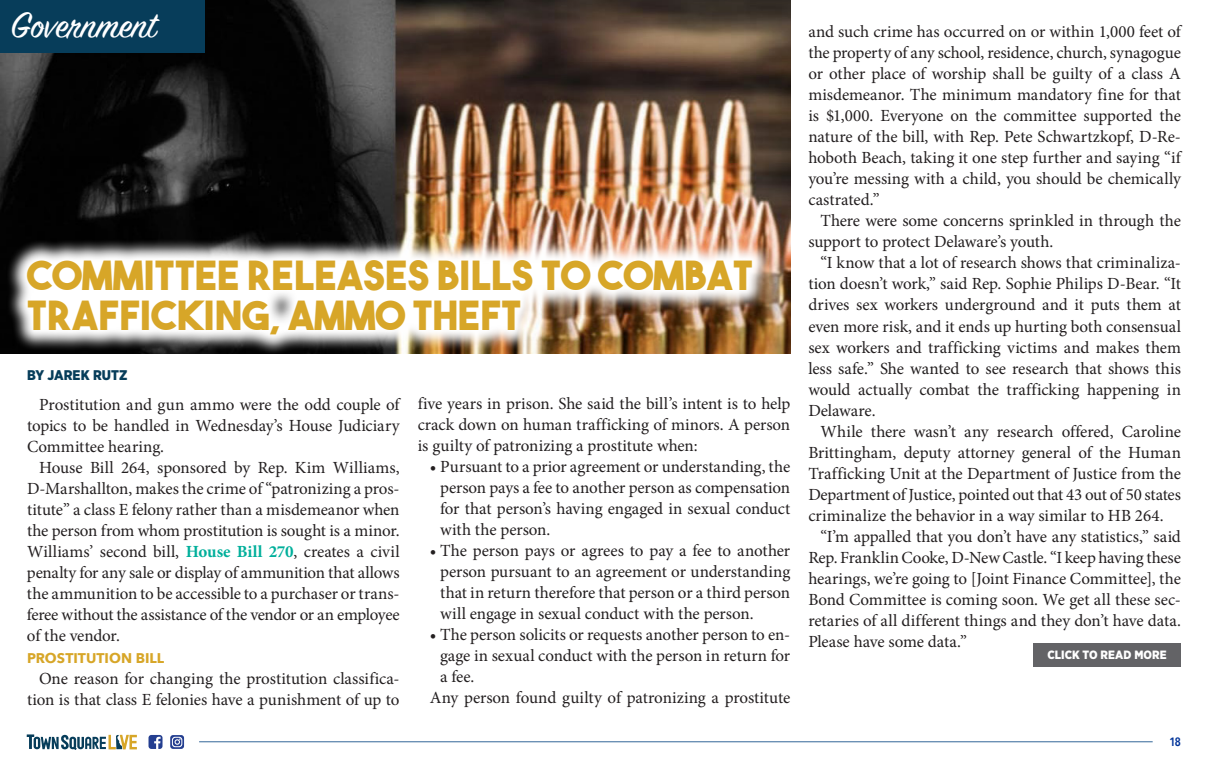
<style>
.page{position:relative;width:1208px;height:769px;background:#fff}
.page>*{position:absolute;margin:0;border:0;box-sizing:border-box;transform-origin:0 0}
.t1{font:40px/40px "The Bold Font";letter-spacing:.01em;color:#d7a628}
.t2{font:40px "Sign Painter House Script";color:#fff}
.body_copy{font:17px/21px "Minion Pro";letter-spacing:-.005em;color:#231f20;text-align:justify}
.t3{font:700 14px "Avenir Next";color:#d7a628}
.t4{font:900 14px "Gotham Narrow";color:#073d5a}
.t5{font:900 12px "Gotham Narrow";letter-spacing:.005em;color:#fff}
.t6{font:600 12px "Avenir Next Condensed";color:#039}
.s1{font-weight:700;color:#00af9b}
</style>
<div class="page">
<img style="left:0;top:0;width:790px;height:354px">
<hr style="left:199px;top:740px;width:953px;height:1px;background:#369">
<svg style="left:148px;top:735px;width:14px;height:13px"></svg>
<svg style="left:170px;top:735px;width:14px;height:13px"></svg>
<svg style="left:27px;top:734px;width:110px;height:15px"></svg>
<div style="left:0;top:0;width:204px;height:52px;background:#073d5a"></div>
<img style="left:6px;top:238px;width:767px;height:116px">
<div style="left:1033px;top:643px;width:147px;height:23px;background:#636366"></div>
<p class="t2" style="left:11px;top:0;width:147px">Government</p>
<p class="t1" style="left:27px;top:254px;width:727px">COMMITTEE RELEASES BILLS TO COMBAT<br>TRAFFICKING, AMMO THEFT</p>
<p class="t4" style="left:27px;top:366px;width:102px">BY JAREK RUTZ</p>
<p class="body_copy" style="left:27px;top:394px;width:374px;text-indent:12px">Prostitution and gun ammo were the odd couple of topics to be handled in Wednesday’s House Judiciary Committee hearing.</p>
<p class="body_copy" style="left:27px;top:457px;width:374px;text-indent:12px">House Bill 264, sponsored by Rep. Kim Williams, D-Marshallton, makes the crime of “patronizing a pros&shy;titute” a class E felony rather than a misdemeanor when the person from whom prostitution is sought is a minor.<br>Williams’ second bill, <span class="s1">House Bill 270</span>, creates a civil penalty for any sale or display of ammunition that allows the ammunition to be accessible to a purchaser or trans&shy;feree without the assistance of the vendor or an employee of the vendor.</p>
<p class="t3" style="left:27px;top:645px;width:139px">PROSTITUTION BILL</p>
<p class="body_copy" style="left:27px;top:667px;width:374px;text-align:right">One reason for changing the prostitution classifica&shy;tion is that class E felonies have a punishment of up to</p>
<p class="body_copy" style="left:417px;top:393px;width:374px">five years in prison. She said the bill’s intent is to help crack down on human trafficking of minors. A person is guilty of patronizing a prostitute when:</p>
<p class="body_copy" style="left:440px;top:456px;width:351px;text-indent:-10px">• Pursuant to a prior agreement or understanding, the person pays a fee to another person as compensation for that person’s having engaged in sexual conduct with the person.</p>
<p class="body_copy" style="left:440px;top:540px;width:351px;text-indent:-10px">• The person pays or agrees to pay a fee to another person pursuant to an agreement or understanding that in return therefore that person or a third person will engage in sexual conduct with the person.</p>
<p class="body_copy" style="left:440px;top:624px;width:351px;text-indent:-10px">• The person solicits or requests another person to en&shy;gage in sexual conduct with the person in return for a fee.</p>
<p class="body_copy" style="left:429px;top:687px;width:362px">Any person found guilty of patronizing a prostitute</p>
<p class="body_copy" style="left:808px;top:21px;width:374px">and such crime has occurred on or within 1,000 feet of the property of any school, residence, church, synagogue or other place of worship shall be guilty of a class A misdemeanor. The minimum mandatory fine for that is $1,000. Everyone on the committee supported the nature of the bill, with Rep. Pete Schwartzkopf, D-Re&shy;hoboth Beach, taking it one step further and saying “if you’re messing with a child, you should be chemically castrated.”</p>
<p class="body_copy" style="left:808px;top:210px;width:374px;text-indent:12px">There were some concerns sprinkled in through the support to protect Delaware’s youth.</p>
<p class="body_copy" style="left:808px;top:252px;width:374px;text-indent:12px">“I know that a lot of research shows that criminaliza&shy;tion doesn’t work,” said Rep. Sophie Philips D-Bear. “It drives sex workers underground and it puts them at even more risk, and it ends up hurting both consensual sex workers and trafficking victims and makes them less safe.” She wanted to see research that shows this would actually combat the trafficking happening in Delaware.</p>
<p class="body_copy" style="left:808px;top:420px;width:374px;text-indent:12px">While there wasn’t any research offered, Caroline Brittingham, deputy attorney general of the Human Trafficking Unit at the Department of Justice from the Department of Justice, pointed out that 43 out of 50 states criminalize the behavior in a way similar to HB 264.</p>
<p class="body_copy" style="left:808px;top:525px;width:374px;text-indent:12px">“I’m appalled that you don’t have any statistics,” said Rep. Franklin Cooke, D-New Castle. “I keep having these hearings, we’re going to [Joint Finance Committee], the Bond Committee is coming soon. We get all these sec&shy;retaries of all different things and they don’t have data.<br>Please have some data.”</p>
<p class="t5" style="left:1047px;top:646px;width:121px">CLICK TO READ MORE</p>
<p class="t6" style="left:1169px;top:731px;width:13px">18</p>
</div>
